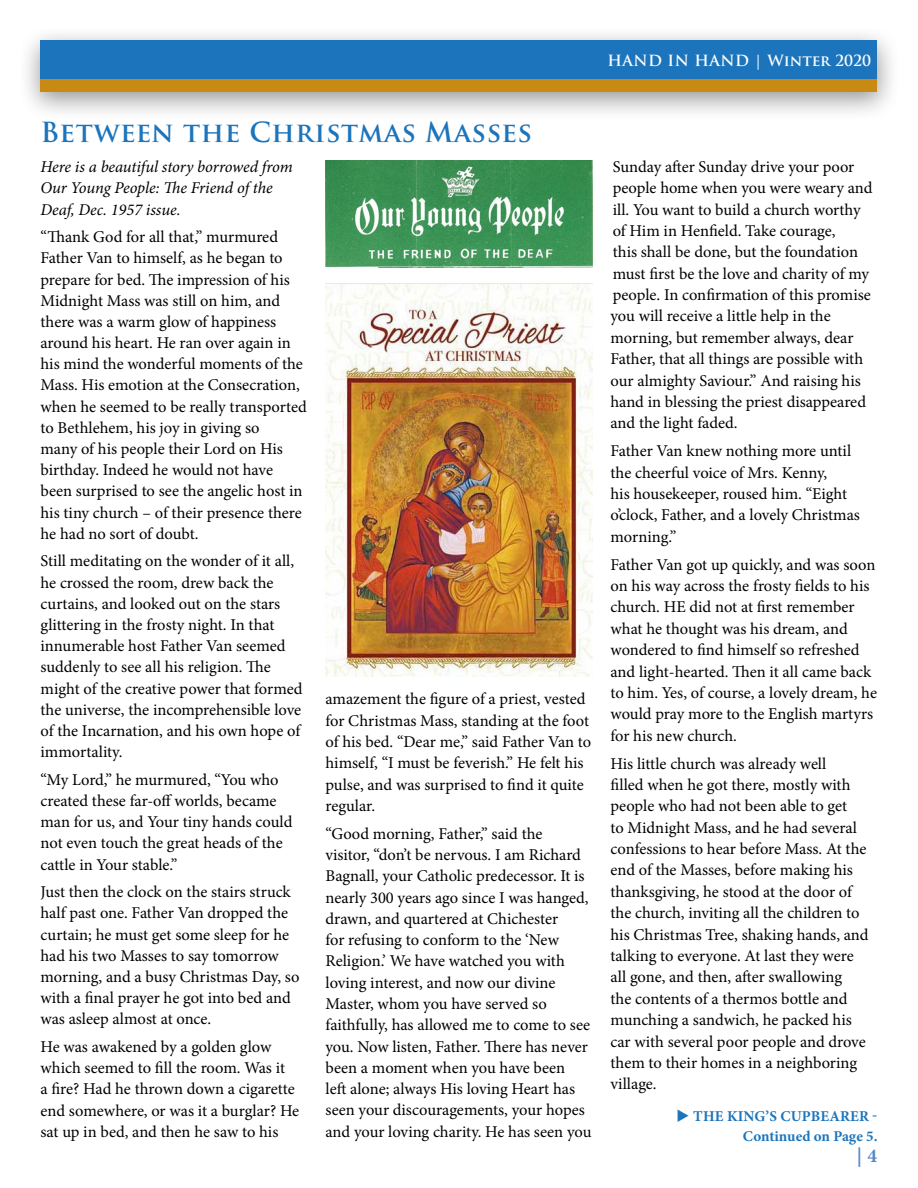
<style>
.page{position:relative;width:918px;height:1188px;background:#fff}
.page>*{position:absolute;margin:0;border:0;box-sizing:border-box;transform-origin:0 0}
.t1{font:700 27px "Trajan Pro";letter-spacing:.02em;color:#1c75bc}
.t2{font:700 19.5px "Minion Pro";color:#5688c7}
.t3{font:16.5px/21.5px "Minion Pro";letter-spacing:-.005em;color:#000}
.t4{font:italic 16.5px/21.1px "Minion Pro";letter-spacing:-.005em;color:#000}
.t5{font:700 15px/19.5px "Minion Pro";letter-spacing:.005em;color:#1c75bc;text-align:right}
.t6{font:700 15px "Trajan Pro";color:#fff}
</style>
<div class="page">
<div style="left:18px;top:24px;width:883px;height:98px;background:#000;opacity:.42"></div>
<div style="left:40px;top:40px;width:838px;height:43px;background:#1c75bc"></div>
<div style="left:40px;top:79px;width:838px;height:13px;background:#c88a12"></div>
<img style="left:326px;top:160px;width:266px;height:107px">
<img style="left:326px;top:283px;width:266px;height:393px">
<p class="t6" style="left:608px;top:52px;width:265px">HAND IN HAND | Winter 2020</p>
<h1 class="t1" style="left:40px;top:116px;width:493px">Between the Christmas Masses</h1>
<p class="t4" style="left:40px;top:156px;width:254px">Here is a beautiful story borrowed from<br>Our Young People: The Friend of the<br>Deaf, Dec. 1957 issue.</p>
<p class="t3" style="left:40px;top:226px;width:268px">“Thank God for all that,” murmured Father Van to himself, as he began to prepare for bed. The impression of his Midnight Mass was still on him, and there was a warm glow of happiness around his heart. He ran over again in his mind the wonderful moments of the Mass. His emotion at the Consecration, when he seemed to be really transported to Bethlehem, his joy in giving so<br>many of his people their Lord on His birthday. Indeed he would not have been surprised to see the angelic host in his tiny church – of their presence there he had no sort of doubt.</p>
<p class="t3" style="left:40px;top:551px;width:264px">Still meditating on the wonder of it all, he crossed the room, drew back the curtains, and looked out on the stars glittering in the frosty night. In that innumerable host Father Van seemed suddenly to see all his religion. The might of the creative power that formed the universe, the incomprehensible love of the Incarnation, and his own hope of immortality.</p>
<p class="t3" style="left:40px;top:769px;width:253px">“My Lord,” he murmured, “You who created these far-off worlds, became man for us, and Your tiny hands could not even touch the great heads of the cattle in Your stable.”</p>
<p class="t3" style="left:40px;top:881px;width:260px">Just then the clock on the stairs struck half past one. Father Van dropped the curtain; he must get some sleep for he had his two Masses to say tomorrow morning, and a busy Christmas Day, so with a final prayer he got into bed and was asleep almost at once.</p>
<p class="t3" style="left:40px;top:1036px;width:260px">He was awakened by a golden glow which seemed to fill the room. Was it<br>a fire? Had he thrown down a cigarette end somewhere, or was it a burglar? He sat up in bed, and then he saw to his</p>
<p class="t3" style="left:326px;top:689px;width:267px">amazement the figure of a priest, vested for Christmas Mass, standing at the foot of his bed. “Dear me,” said Father Van to himself, “I must be feverish.” He felt his pulse, and was surprised to find it quite regular.</p>
<p class="t3" style="left:326px;top:823px;width:267px">“Good morning, Father,” said the<br>visitor, “don’t be nervous. I am Richard Bagnall, your Catholic predecessor. It is nearly 300 years ago since I was hanged, drawn, and quartered at Chichester<br>for refusing to conform to the ‘New Religion.’ We have watched you with loving interest, and now our divine Master, whom you have served so faithfully, has allowed me to come to see you. Now listen, Father. There has never been a moment when you have been<br>left alone; always His loving Heart has seen your discouragements, your hopes and your loving charity. He has seen you</p>
<p class="t3" style="left:611px;top:156px;width:264px">Sunday after Sunday drive your poor people home when you were weary and ill. You want to build a church worthy of Him in Henfield. Take courage,<br>this shall be done, but the foundation must first be the love and charity of my people. In confirmation of this promise you will receive a little help in the morning, but remember always, dear Father, that all things are possible with our almighty Saviour.” And raising his hand in blessing the priest disappeared and the light faded.</p>
<p class="t3" style="left:611px;top:440px;width:251px">Father Van knew nothing more until the cheerful voice of Mrs. Kenny,<br>his housekeeper, roused him. “Eight o’clock, Father, and a lovely Christmas morning.”</p>
<p class="t3" style="left:611px;top:554px;width:268px">Father Van got up quickly, and was soon on his way across the frosty fields to his church. HE did not at first remember what he thought was his dream, and wondered to find himself so refreshed and light-hearted. Then it all came back to him. Yes, of course, a lovely dream, he would pray more to the English martyrs for his new church.</p>
<p class="t3" style="left:611px;top:753px;width:260px">His little church was already well<br>filled when he got there, mostly with people who had not been able to get<br>to Midnight Mass, and he had several confessions to hear before Mass. At the end of the Masses, before making his thanksgiving, he stood at the door of the church, inviting all the children to his Christmas Tree, shaking hands, and talking to everyone. At last they were all gone, and then, after swallowing<br>the contents of a thermos bottle and munching a sandwich, he packed his car with several poor people and drove them to their homes in a neighboring village.</p>
<p class="t5" style="left:677px;top:1107px;width:202px">◆ THE KING’S CUPBEARER -<br>Continued on Page 5.</p>
<p class="t2" style="left:857px;top:1142px;width:22px">| 4</p>
</div>
